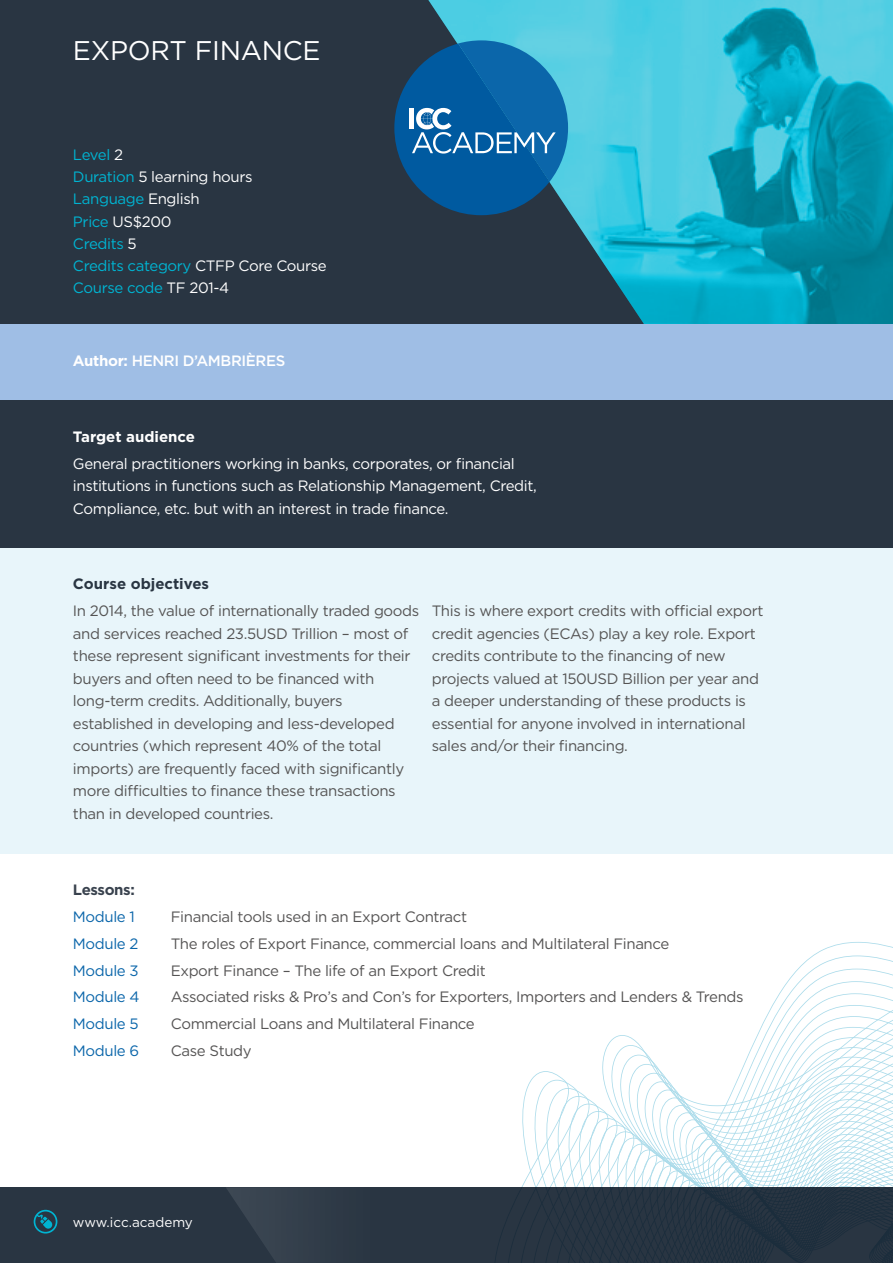
<style>
.page{position:relative;width:893px;height:1263px;background:#fff}
.page>*{position:absolute;margin:0;border:0;box-sizing:border-box;transform-origin:0 0}
.t1{font:27px "Gotham";letter-spacing:-.01em;color:#fff}
.t2{font:15px/22.5px "Gotham";letter-spacing:-.025em;color:#555454}
.t3{font:15px/22.5px "Gotham";letter-spacing:-.025em;color:#fff}
.t4{font:15px/22.2px "Gotham";letter-spacing:-.025em;color:#00b4d2}
.t5{font:15px "Gotham";letter-spacing:-.025em;color:#0b66aa}
.t6{font:500 15px "Gotham";letter-spacing:-.025em;color:#fff}
.t7{font:700 15px "Gotham";color:#293542}
.t8{font:700 15px "Gotham";color:#fff}
.t9{font:700 15px "Gotham";letter-spacing:-.025em;color:#39424e}
.t10{font:13.5px "Gotham";color:#fff}
.s1{color:#fff}
.s2{font-weight:700}
</style>
<div class="page">
<div style="left:0;top:0;width:893px;height:324px;background:#293542"></div>
<img style="left:428px;top:0;width:465px;height:324px">
<div style="left:0;top:1187px;width:893px;height:76px;background:#293542"></div>
<div style="left:0;top:400px;width:893px;height:148px;background:#293542"></div>
<div style="left:0;top:324px;width:893px;height:76px;background:#9fbee5"></div>
<div style="left:0;top:548px;width:893px;height:306px;background:#e8f5fa"></div>
<svg style="left:34px;top:1210px;width:23px;height:23px"></svg>
<img style="left:226px;top:1187px;width:72px;height:76px">
<svg style="left:772px;top:993px;width:121px;height:12px"></svg>
<svg style="left:766px;top:1005px;width:127px;height:11px"></svg>
<svg style="left:495px;top:1016px;width:398px;height:247px"></svg>
<svg style="left:394px;top:40px;width:174px;height:175px"></svg>
<h1 class="t1" style="left:73px;top:33px;width:249px">EXPORT FINANCE</h1>
<p class="t4" style="left:73px;top:143px;width:255px">Level <span class="s1">2<br></span>Duration <span class="s1">5 learning hours<br></span>Language <span class="s1">English<br></span>Price <span class="s1">US$200<br></span>Credits <span class="s1">5<br></span>Credits category <span class="s1">CTFP Core Course<br></span>Course code <span class="s1">TF 201-4</span></p>
<p class="t6" style="left:73px;top:351px;width:214px"><span class="s2">Author:</span> HENRI D’AMBRIÈRES</p>
<p class="t8" style="left:73px;top:427px;width:124px">Target audience</p>
<p class="t3" style="left:73px;top:452px;width:465px">General practitioners working in banks, corporates, or financial institutions in functions such as Relationship Management, Credit,<br>Compliance, etc. but with an interest in trade finance.</p>
<p class="t7" style="left:73px;top:574px;width:138px">Course objectives</p>
<p class="t2" style="left:73px;top:599px;width:348px">In 2014, the value of internationally traded goods and services reached 23.5USD Trillion – most of these represent significant investments for their buyers and often need to be financed with long-term credits. Additionally, buyers established in developing and less-developed countries (which represent 40% of the total imports) are frequently faced with significantly more difficulties to finance these transactions than in developed countries.</p>
<p class="t2" style="left:432px;top:599px;width:333px">This is where export credits with official export credit agencies (ECAs) play a key role. Export credits contribute to the financing of new projects valued at 150USD Billion per year and a deeper understanding of these products is essential for anyone involved in international sales and/or their financing.</p>
<p class="t9" style="left:73px;top:880px;width:63px">Lessons:</p>
<p class="t5" style="left:73px;top:907px;width:63px">Module 1</p>
<p class="t2" style="left:171px;top:905px;width:298px">Financial tools used in an Export Contract</p>
<p class="t5" style="left:73px;top:934px;width:67px">Module 2</p>
<p class="t2" style="left:171px;top:932px;width:500px">The roles of Export Finance, commercial loans and Multilateral Finance</p>
<p class="t5" style="left:73px;top:961px;width:67px">Module 3</p>
<p class="t2" style="left:171px;top:959px;width:316px">Export Finance – The life of an Export Credit</p>
<p class="t5" style="left:73px;top:987px;width:68px">Module 4</p>
<p class="t2" style="left:171px;top:985px;width:574px">Associated risks &amp; Pro’s and Con’s for Exporters, Importers and Lenders &amp; Trends</p>
<p class="t5" style="left:73px;top:1014px;width:67px">Module 5</p>
<p class="t2" style="left:171px;top:1012px;width:305px">Commercial Loans and Multilateral Finance</p>
<p class="t5" style="left:73px;top:1041px;width:68px">Module 6</p>
<p class="t2" style="left:171px;top:1039px;width:82px">Case Study</p>
<p class="t10" style="left:73px;top:1213px;width:121px">www.icc.academy</p>
</div>
